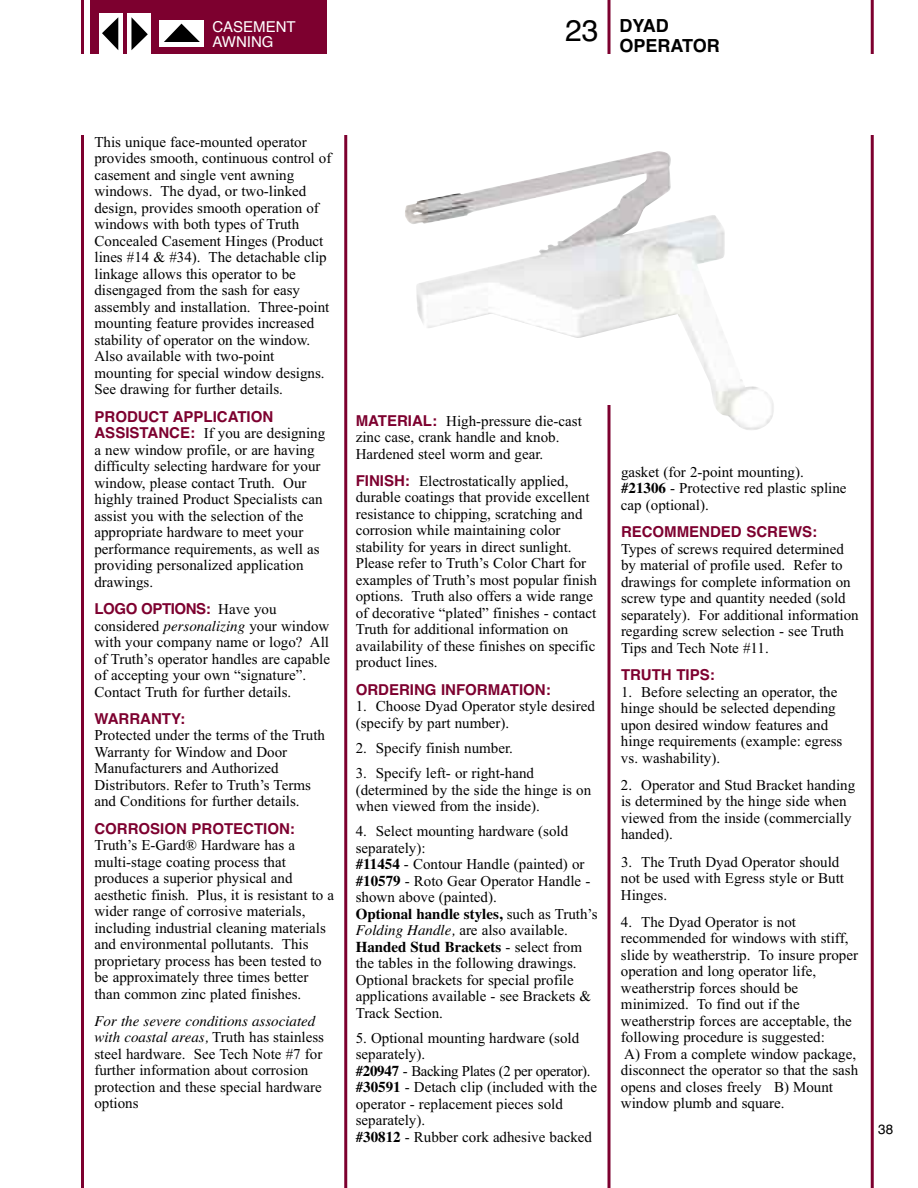
<style>
.page{position:relative;width:918px;height:1188px;background:#fff}
.page>*{position:absolute;margin:0;border:0;box-sizing:border-box;transform-origin:0 0}
.t1{font:700 18px/19.5px "Helvetica";color:#000}
.t2{font:15px/16.5px "Times New Roman";color:#000}
.t3{font:700 15px "Helvetica";color:#7d002f}
.t4{font:italic 15px/16.5px "Times";color:#000}
.t5{font:700 15px "Times";color:#000}
.t6{font:700 15px "Helvetica";letter-spacing:-.03em;color:#7d002f}
.t7{font:15px/15px "Helvetica";color:#fff}
.t8{font:13.5px "Helvetica";color:#000}
.s1{font-weight:400;font-size:30px}
.s2{font-family:"Helvetica";font-weight:700;color:#7d002f}
.s3{font-family:"Times New Roman";font-weight:400;color:#000}
.s4{font-family:"Times";font-style:italic}
.s5{font-family:"Times New Roman";font-style:normal}
.s6{font-family:"Times";font-weight:700}
.s7{font-family:"Times New Roman";font-weight:400}
</style>
<div class="page">
<hr style="left:81px;top:0;width:3px;height:54px;background:#7d002f">
<hr style="left:608px;top:0;width:2px;height:54px;background:#7d002f">
<hr style="left:871px;top:0;width:3px;height:54px;background:#7d002f">
<hr style="left:81px;top:135px;width:3px;height:1053px;background:#7d002f">
<hr style="left:344px;top:135px;width:3px;height:1053px;background:#7d002f">
<hr style="left:871px;top:135px;width:3px;height:1053px;background:#7d002f">
<div style="left:90px;top:0;width:236px;height:54px;background:#7d002f"></div>
<div style="left:159px;top:20px;width:45px;height:26px;background:#fff"></div>
<svg style="left:164px;top:24px;width:36px;height:18px"></svg>
<div style="left:99px;top:14px;width:24px;height:40px;background:#fff"></div>
<svg style="left:102px;top:17px;width:16px;height:33px"></svg>
<div style="left:127px;top:14px;width:24px;height:40px;background:#fff"></div>
<svg style="left:131px;top:17px;width:17px;height:33px"></svg>
<img style="left:405px;top:151px;width:369px;height:280px">
<hr style="left:608px;top:405px;width:2px;height:783px;background:#7d002f">
<p class="t7" style="left:212px;top:20px;width:85px">CASEMENT<br>AWNING</p>
<p class="t1" style="left:619px;top:16px;width:102px;text-indent:-54px"><span class="s1">23</span> DYAD<br>OPERATOR</p>
<p class="t2" style="left:94px;top:133px;width:238px">This unique face-mounted operator provides smooth, continuous control of casement and single vent awning windows. The dyad, or two-linked design, provides smooth operation of windows with both types of Truth Concealed Casement Hinges (Product lines #14 &amp; #34). The detachable clip linkage allows this operator to be disengaged from the sash for easy assembly and installation. Three-point mounting feature provides increased stability of operator on the window.<br>Also available with two-point mounting for special window designs.<br>See drawing for further details.</p>
<p class="t3" style="left:94px;top:408px;width:180px">PRODUCT APPLICATION</p>
<p class="t2" style="left:94px;top:425px;width:232px"><span class="s2">ASSISTANCE:</span> If you are designing a new window profile, or are having difficulty selecting hardware for your window, please contact Truth. Our highly trained Product Specialists can assist you with the selection of the appropriate hardware to meet your performance requirements, as well as providing personalized application drawings.</p>
<p class="t6" style="left:94px;top:600px;width:184px">LOGO OPTIONS: <span class="s3">Have you</span></p>
<p class="t2" style="left:94px;top:617px;width:237px">considered <span class="s4">personalizing</span> your window with your company name or logo? All of Truth’s operator handles are capable of accepting your own “signature”.<br>Contact Truth for further details.</p>
<p class="t3" style="left:94px;top:710px;width:92px">WARRANTY:</p>
<p class="t2" style="left:94px;top:727px;width:232px">Protected under the terms of the Truth Warranty for Window and Door Manufacturers and Authorized Distributors. Refer to Truth’s Terms and Conditions for further details.</p>
<p class="t3" style="left:94px;top:820px;width:202px">CORROSION PROTECTION:</p>
<p class="t2" style="left:94px;top:837px;width:241px">Truth’s E-Gard® Hardware has a multi-stage coating process that produces a superior physical and aesthetic finish. Plus, it is resistant to a wider range of corrosive materials, including industrial cleaning materials and environmental pollutants. This proprietary process has been tested to be approximately three times better than common zinc plated finishes.</p>
<p class="t4" style="left:94px;top:1012px;width:231px">For the severe conditions associated with coastal areas, <span class="s5">Truth has stainless</span></p>
<p class="t2" style="left:94px;top:1045px;width:229px">steel hardware. See Tech Note #7 for further information about corrosion protection and these special hardware options</p>
<p class="t2" style="left:356px;top:412px;width:228px"><span class="s2">MATERIAL:</span> High-pressure die-cast zinc case, crank handle and knob.<br>Hardened steel worm and gear.</p>
<p class="t2" style="left:356px;top:473px;width:243px"><span class="s2">FINISH:</span> Electrostatically applied, durable coatings that provide excellent resistance to chipping, scratching and corrosion while maintaining color stability for years in direct sunlight.<br>Please refer to Truth’s Color Chart for examples of Truth’s most popular finish options. Truth also offers a wide range of decorative “plated” finishes - contact Truth for additional information on availability of these finishes on specific product lines.</p>
<p class="t3" style="left:356px;top:681px;width:197px">ORDERING INFORMATION:</p>
<p class="t2" style="left:356px;top:698px;width:241px">1. Choose Dyad Operator style desired (specify by part number).</p>
<p class="t2" style="left:356px;top:739px;width:159px">2. Specify finish number.</p>
<p class="t2" style="left:356px;top:765px;width:237px">3. Specify left- or right-hand (determined by the side the hinge is on when viewed from the inside).</p>
<p class="t2" style="left:356px;top:823px;width:236px">4. Select mounting hardware (sold separately):<br><span class="s6">#11454</span> - Contour Handle (painted) or <span class="s6">#10579</span> - Roto Gear Operator Handle - shown above (painted).</p>
<p class="t5" style="left:356px;top:905px;width:243px">Optional handle styles, <span class="s7">such as Truth’s</span></p>
<p class="t2" style="left:356px;top:922px;width:214px"><span class="s4">Folding Handle,</span> are also available.</p>
<p class="t5" style="left:356px;top:938px;width:228px">Handed Stud Brackets <span class="s7">- select from</span></p>
<p class="t2" style="left:356px;top:955px;width:237px">the tables in the following drawings.<br>Optional brackets for special profile applications available - see Brackets &amp; Track Section.</p>
<p class="t2" style="left:356px;top:1029px;width:243px">5. Optional mounting hardware (sold separately).<br><span class="s6">#20947</span> - Backing Plates (2 per operator). <span class="s6">#30591</span> - Detach clip (included with the operator - replacement pieces sold separately).<br><span class="s6">#30812</span> - Rubber cork adhesive backed</p>
<p class="t2" style="left:621px;top:463px;width:227px">gasket (for 2-point mounting). <span class="s6">#21306</span> - Protective red plastic spline cap (optional).</p>
<p class="t3" style="left:621px;top:523px;width:198px">RECOMMENDED SCREWS:</p>
<p class="t2" style="left:621px;top:540px;width:239px">Types of screws required determined by material of profile used. Refer to drawings for complete information on screw type and quantity needed (sold separately). For additional information regarding screw selection - see Truth Tips and Tech Note #11.</p>
<p class="t3" style="left:621px;top:666px;width:95px">TRUTH TIPS:</p>
<p class="t2" style="left:621px;top:683px;width:223px">1. Before selecting an operator, the hinge should be selected depending upon desired window features and hinge requirements (example: egress vs. washability).</p>
<p class="t2" style="left:621px;top:776px;width:236px">2. Operator and Stud Bracket handing is determined by the hinge side when viewed from the inside (commercially handed).</p>
<p class="t2" style="left:621px;top:853px;width:225px">3. The Truth Dyad Operator should not be used with Egress style or Butt<br>Hinges.</p>
<p class="t2" style="left:621px;top:913px;width:239px">4. The Dyad Operator is not recommended for windows with stiff, slide by weatherstrip. To insure proper operation and long operator life, weatherstrip forces should be minimized. To find out if the weatherstrip forces are acceptable, the following procedure is suggested:<br>A) From a complete window package, disconnect the operator so that the sash opens and closes freely B) Mount window plumb and square.</p>
<p class="t8" style="left:878px;top:1121px;width:17px">38</p>
</div>
